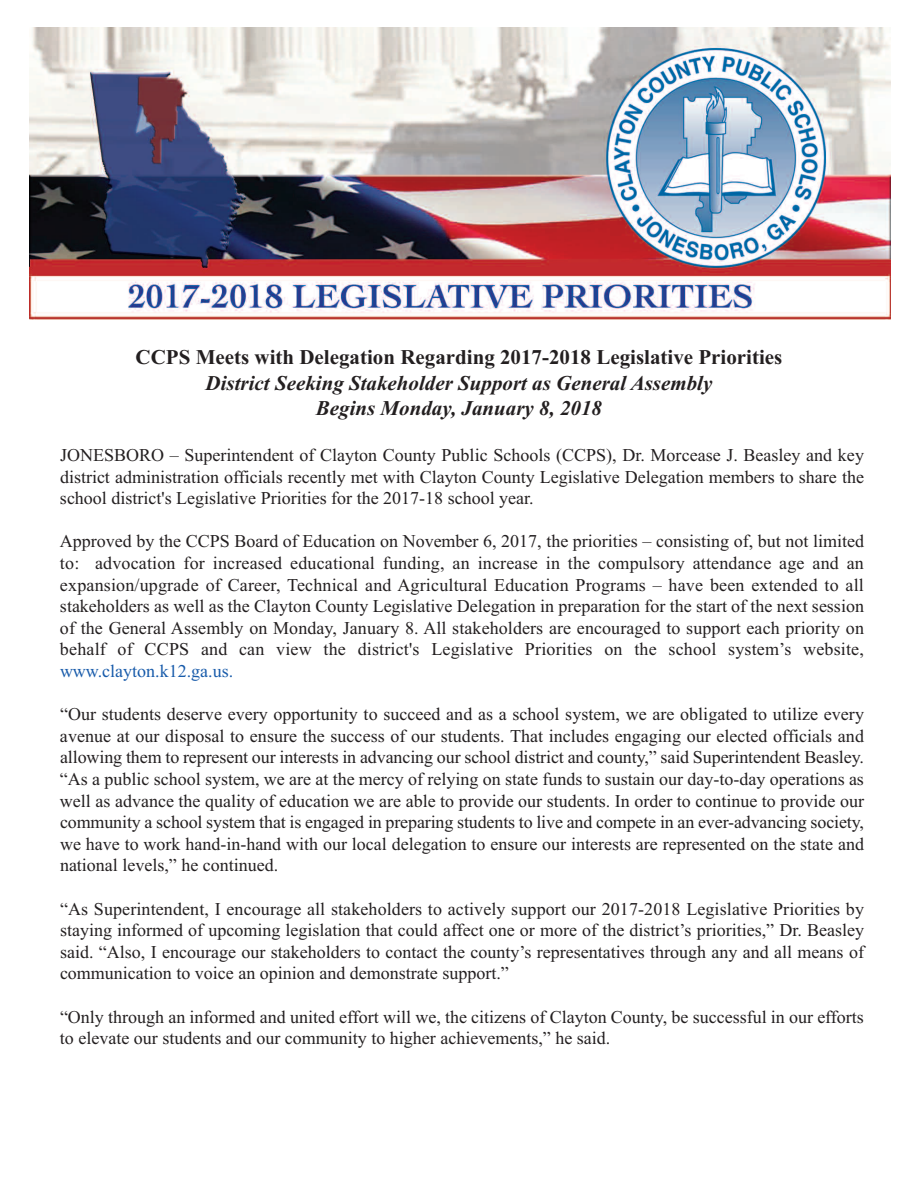
<style>
.page{position:relative;width:918px;height:1188px;background:#fff}
.page>*{position:absolute;margin:0;border:0;box-sizing:border-box;transform-origin:0 0}
.t1{font:italic 700 21px/25.2px "Times New Roman";color:#231f20;text-align:center}
.t2{font:700 21px "Times New Roman";color:#231f20}
.t3{font:18px/21.6px "Times New Roman";color:#231f20;text-align:justify}
.t4{font:18px "Times New Roman";color:#185baa}
</style>
<div class="page">
<img style="left:29px;top:27px;width:862px;height:293px">
<p class="t2" style="left:136px;top:345px;width:648px">CCPS Meets with Delegation Regarding 2017-2018 Legislative Priorities</p>
<p class="t1" style="left:206px;top:370px;width:508px">District Seeking Stakeholder Support as General Assembly<br>Begins Monday, January 8, 2018</p>
<p class="t3" style="left:60px;top:444px;width:806px">JONESBORO – Superintendent of Clayton County Public Schools (CCPS), Dr. Morcease J. Beasley and key district administration officials recently met with Clayton County Legislative Delegation members to share the school district's Legislative Priorities for the 2017-18 school year.</p>
<p class="t3" style="left:60px;top:530px;width:806px">Approved by the CCPS Board of Education on November 6, 2017, the priorities – consisting of, but not limited to: advocation for increased educational funding, an increase in the compulsory attendance age and an expansion/upgrade of Career, Technical and Agricultural Education Programs – have been extended to all stakeholders as well as the Clayton County Legislative Delegation in preparation for the start of the next session of the General Assembly on Monday, January 8. All stakeholders are encouraged to support each priority on behalf of CCPS and can view the district's Legislative Priorities on the school system’s website,</p>
<p class="t4" style="left:60px;top:660px;width:175px">www.clayton.k12.ga.us.</p>
<p class="t3" style="left:60px;top:703px;width:806px">“Our students deserve every opportunity to succeed and as a school system, we are obligated to utilize every avenue at our disposal to ensure the success of our students. That includes engaging our elected officials and allowing them to represent our interests in advancing our school district and county,” said Superintendent Beasley. “As a public school system, we are at the mercy of relying on state funds to sustain our day-to-day operations as well as advance the quality of education we are able to provide our students. In order to continue to provide our community a school system that is engaged in preparing students to live and compete in an ever-advancing society, we have to work hand-in-hand with our local delegation to ensure our interests are represented on the state and national levels,” he continued.</p>
<p class="t3" style="left:60px;top:898px;width:806px">“As Superintendent, I encourage all stakeholders to actively support our 2017-2018 Legislative Priorities by staying informed of upcoming legislation that could affect one or more of the district’s priorities,” Dr. Beasley said. “Also, I encourage our stakeholders to contact the county’s representatives through any and all means of communication to voice an opinion and demonstrate support.”</p>
<p class="t3" style="left:60px;top:1006px;width:806px">“Only through an informed and united effort will we, the citizens of Clayton County, be successful in our efforts to elevate our students and our community to higher achievements,” he said.</p>
</div>
